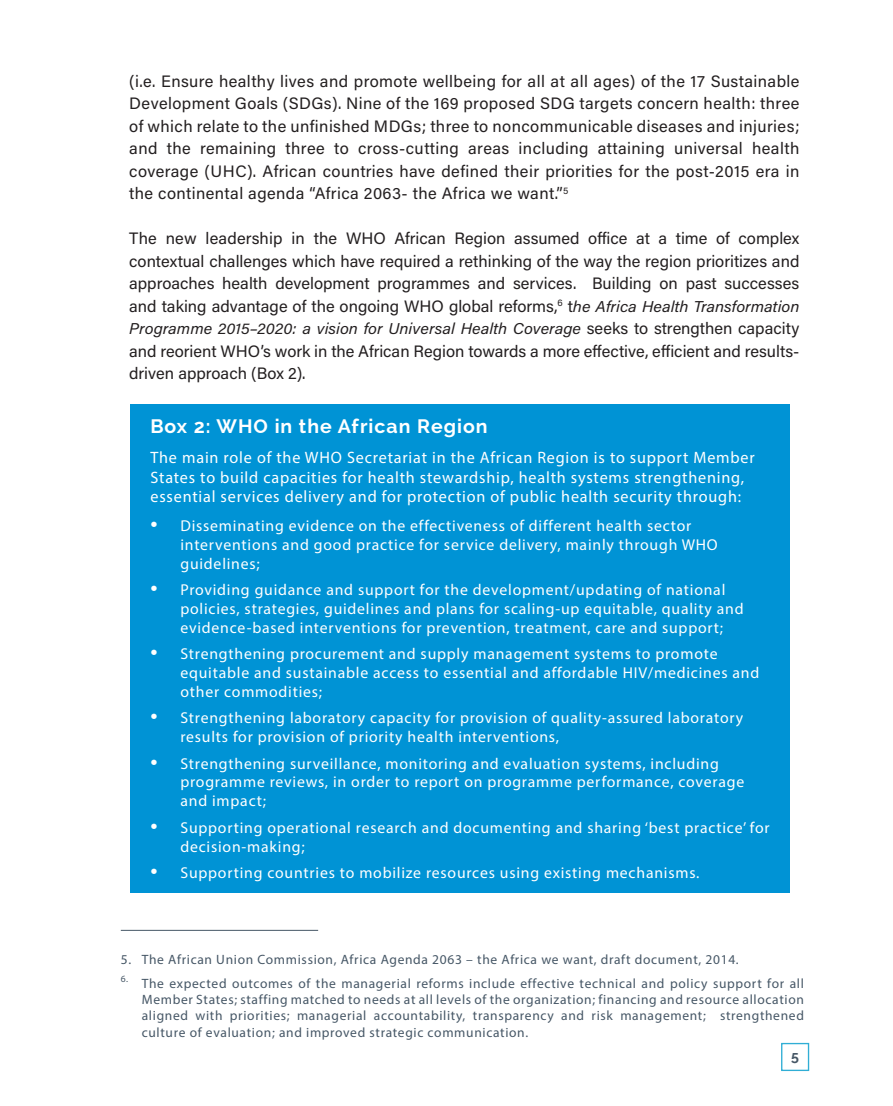
<style>
.page{position:relative;width:893px;height:1106px;background:#fff}
.page>*{position:absolute;margin:0;border:0;box-sizing:border-box;transform-origin:0 0}
.t1{font:700 19.5px "Raleway";letter-spacing:.05em;color:#fff}
.t2{font:16.5px/22.5px "Acumin Pro";color:#231f20;text-align:justify}
.t3{font:16.5px/19.5px "Myriad Pro";letter-spacing:.05em;color:#fff}
.t4{font:15.75px/18.9px "Myriad Pro";letter-spacing:.05em;color:#fff}
.t5{font:italic 15.6px "Acumin Pro";color:#231f20;scale:1.05 1}
.t6{font:700 14.1px "Raleway";color:#465766}
.t7{font:13.5px/16.2px "Myriad Pro";letter-spacing:.05em;color:#465766;text-align:justify}
.s1{font-style:italic;font-size:15.6px}
.s2{font-style:normal;font-size:16.5px}
.s3{font-size:25.5px}
</style>
<div class="page">
<div style="left:781px;top:1042px;width:28px;height:29px;border:1px solid #30aed5"></div>
<div style="left:130px;top:404px;width:660px;height:489px;background:#0093d5"></div>
<hr style="left:121px;top:930px;width:197px;height:1px;background:#465766">
<p class="t2" style="left:129px;top:69px;width:672px">(i.e. Ensure healthy lives and promote wellbeing for all at all ages) of the 17 Sustainable Development Goals (SDGs). Nine of the 169 proposed SDG targets concern health: three of which relate to the unfinished MDGs; three to noncommunicable diseases and injuries; and the remaining three to cross-cutting areas including attaining universal health coverage (UHC). African countries have defined their priorities for the post-2015 era in the continental agenda “Africa 2063- the Africa we want.”<sup>5</sup></p>
<p class="t2" style="left:129px;top:226px;width:672px">The new leadership in the WHO African Region assumed office at a time of complex contextual challenges which have required a rethinking of the way the region prioritizes and approaches health development programmes and services. Building on past successes and taking advantage of the ongoing WHO global reforms,<sup>6</sup> t<span class="s1">he Africa Health Transformation</span></p>
<p class="t5" style="left:129px;top:318px;width:640px">Programme 2015–2020: a vision for Universal Health Coverage <span class="s2">seeks to strengthen capacity</span></p>
<p class="t2" style="left:129px;top:339px;width:672px">and reorient WHO’s work in the African Region towards a more effective, efficient and results&shy;driven approach (Box 2).</p>
<p class="t1" style="left:150px;top:415px;width:339px">Box 2: WHO in the African Region</p>
<p class="t3" style="left:150px;top:447px;width:606px">The main role of the WHO Secretariat in the African Region is to support Member<br>States to build capacities for health stewardship, health systems strengthening, essential services delivery and for protection of public health security through:</p>
<p class="t4" style="left:180px;top:515px;width:539px;text-indent:-30px"><span class="s3">•</span> Disseminating evidence on the effectiveness of different health sector interventions and good practice for service delivery, mainly through WHO guidelines;</p>
<p class="t4" style="left:180px;top:580px;width:565px;text-indent:-30px"><span class="s3">•</span> Providing guidance and support for the development/updating of national policies, strategies, guidelines and plans for scaling-up equitable, quality and evidence-based interventions for prevention, treatment, care and support;</p>
<p class="t4" style="left:180px;top:644px;width:580px;text-indent:-30px"><span class="s3">•</span> Strengthening procurement and supply management systems to promote equitable and sustainable access to essential and affordable HIV/medicines and other commodities;</p>
<p class="t4" style="left:180px;top:708px;width:564px;text-indent:-30px"><span class="s3">•</span> Strengthening laboratory capacity for provision of quality-assured laboratory results for provision of priority health interventions,</p>
<p class="t4" style="left:180px;top:753px;width:565px;text-indent:-30px"><span class="s3">•</span> Strengthening surveillance, monitoring and evaluation systems, including programme reviews, in order to report on programme performance, coverage and impact;</p>
<p class="t4" style="left:180px;top:817px;width:591px;text-indent:-30px"><span class="s3">•</span> Supporting operational research and documenting and sharing ‘best practice’ for decision-making;</p>
<p class="t4" style="left:150px;top:863px;width:550px"><span class="s3">•</span> Supporting countries to mobilize resources using existing mechanisms.</p>
<p class="t7" style="left:121px;top:951px;width:619px">5. The African Union Commission, Africa Agenda 2063 – the Africa we want, draft document, 2014.</p>
<p class="t7" style="left:142px;top:975px;width:664px;text-indent:-21px"><sup>6.</sup> The expected outcomes of the managerial reforms include effective technical and policy support for all Member States; staffing matched to needs at all levels of the organization; financing and resource allocation aligned with priorities; managerial accountability, transparency and risk management; strengthened culture of evaluation; and improved strategic communication.</p>
<p class="t6" style="left:791px;top:1048px;width:9px">5</p>
</div>
